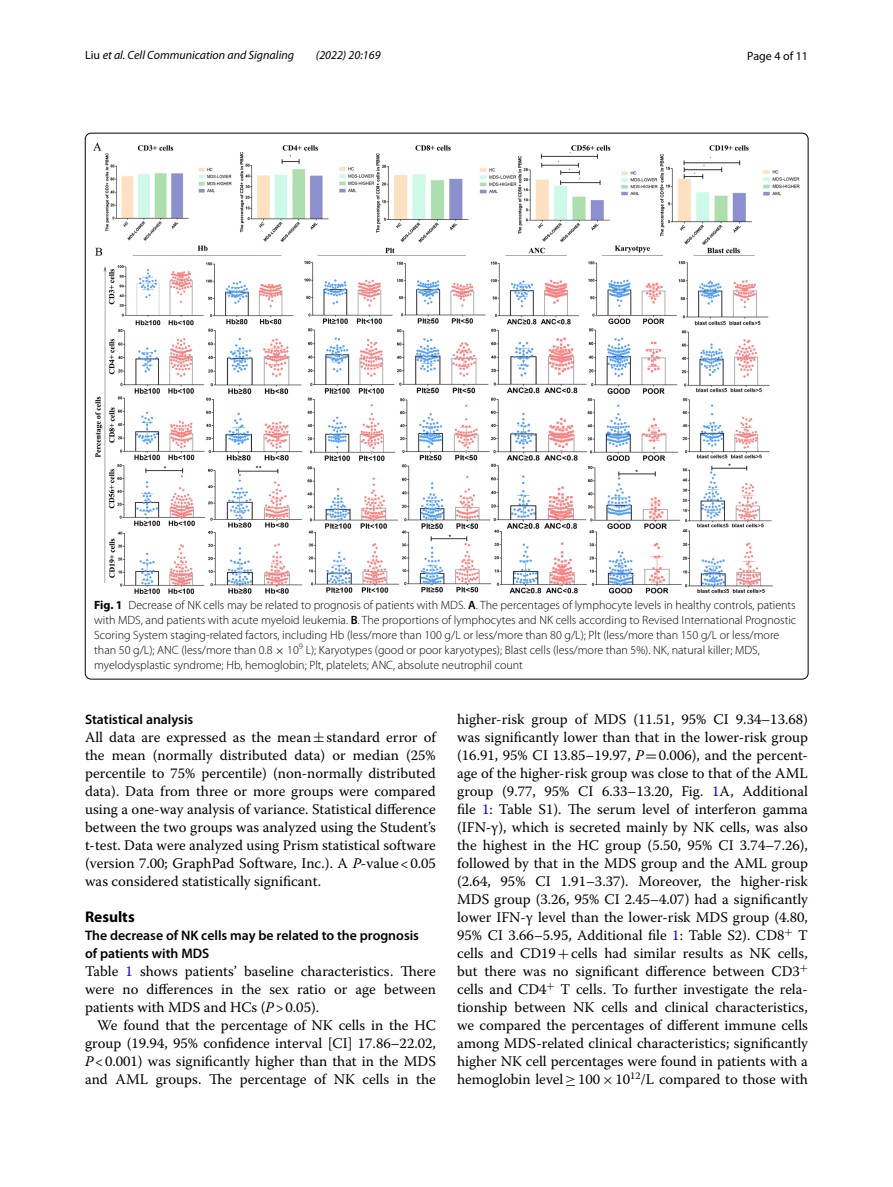
<style>
.page{position:relative;width:893px;height:1187px;background:#fff}
.page>*{position:absolute;margin:0;border:0;box-sizing:border-box;transform-origin:0 0}
.t1{font:700 15.45px "Myriad Pro";color:#000}
.t2{font:14.7px/18px "Warnock Pro";color:#000;text-align:justify}
.t3{font:600 13.8px/18px "Myriad Pro";color:#000}
.t4{font:300 12px/15px "Myriad Pro";color:#000}
.t5{font:italic 12px "Myriad Pro";color:#000}
.t6{font:12px "Myriad Pro";color:#000}
.s1{font-style:normal}
.s2{font-weight:700}
.s3{font-weight:600}
.s4{font-family:"MTSY";font-weight:400}
.s5{font-family:"MTSY"}
.s6{font-style:italic}
.s7{color:#00f}
</style>
<div class="page">
<img style="left:94px;top:142px;width:706px;height:451px">
<p class="t5" style="left:85px;top:48px;width:211px"><span class="s1">Liu</span> et al. Cell Communication and Signaling</p>
<p class="t5" style="left:316px;top:48px;width:66px">(2022) 20:169</p>
<p class="t6" style="left:747px;top:48px;width:62px">Page 4 of 11</p>
<p class="t4" style="left:94px;top:597px;width:703px"><span class="s2">Fig. 1</span> Decrease of NK cells may be related to prognosis of patients with MDS. <span class="s3">A</span>. The percentages of lymphocyte levels in healthy controls, patients with MDS, and patients with acute myeloid leukemia. <span class="s3">B</span>. The proportions of lymphocytes and NK cells according to Revised International Prognostic Scoring System staging-related factors, including Hb (less/more than 100 g/L or less/more than 80 g/L); Plt (less/more than 150 g/L or less/more than 50 g/L); ANC (less/more than 0.8 <span class="s4">×</span> -10<sup>9</sup> L); Karyotypes (good or poor karyotypes); Blast cells (less/more than 5%). NK, natural killer; MDS, myelodysplastic syndrome; Hb, hemoglobin; Plt, platelets; ANC, absolute neutrophil count</p>
<p class="t3" style="left:85px;top:709px;width:110px">Statistical analysis</p>
<p class="t2" style="left:85px;top:727px;width:352px">All data are expressed as the mean<span class="s5">±</span>standard error of the mean (normally distributed data) or median (25% percentile to 75% percentile) (non-normally distributed data). Data from three or more groups were compared using a one-way analysis of variance. Statistical difference between the two groups was analyzed using the Student’s t-test. Data were analyzed using Prism statistical software (version 7.00; GraphPad Software, Inc.). A <span class="s6">P</span>-value&lt;0.05 was considered statistically significant.</p>
<p class="t1" style="left:85px;top:906px;width:51px">Results</p>
<p class="t3" style="left:85px;top:925px;width:335px">The decrease of NK cells may be related to the prognosis of patients with MDS</p>
<p class="t2" style="left:85px;top:961px;width:352px">Table <span class="s7">1</span> shows patients’ baseline characteristics. There were no differences in the sex ratio or age between patients with MDS and HCs (<span class="s6">P</span>&gt;0.05).</p>
<p class="t2" style="left:85px;top:1015px;width:352px;text-indent:12px">We found that the percentage of NK cells in the HC group (19.94, 95% confidence interval [CI] 17.86–22.02, <span class="s6">P</span>&lt;0.001) was significantly higher than that in the MDS and AML groups. The percentage of NK cells in the</p>
<p class="t2" style="left:457px;top:710px;width:352px">higher-risk group of MDS (11.51, 95% CI 9.34–13.68) was significantly lower than that in the lower-risk group (16.91, 95% CI 13.85–19.97, <span class="s6">P</span><span class="s5">=</span>0.006), and the percent&shy;age of the higher-risk group was close to that of the AML group (9.77, 95% CI 6.33–13.20, Fig. <span class="s7">1</span>A, Additional file <span class="s7">1</span>: Table S1). The serum level of interferon gamma (IFN-γ), which is secreted mainly by NK cells, was also the highest in the HC group (5.50, 95% CI 3.74–7.26), followed by that in the MDS group and the AML group (2.64, 95% CI 1.91–3.37). Moreover, the higher-risk MDS group (3.26, 95% CI 2.45–4.07) had a significantly lower IFN-γ level than the lower-risk MDS group (4.80, 95% CI 3.66–5.95, Additional file <span class="s7">1</span>: Table S2). CD8<sup>+</sup> T cells and CD19<span class="s5">+</span>cells had similar results as NK cells, but there was no significant difference between CD3<sup>+ </sup>cells and CD4<sup>+</sup> T cells. To further investigate the rela&shy;tionship between NK cells and clinical characteristics, we compared the percentages of different immune cells among MDS-related clinical characteristics; significantly higher NK cell percentages were found in patients with a hemoglobin level<span class="s5">≥</span>100<span class="s5">×</span> -10<sup>12</sup>/L compared to those with</p>
</div>
